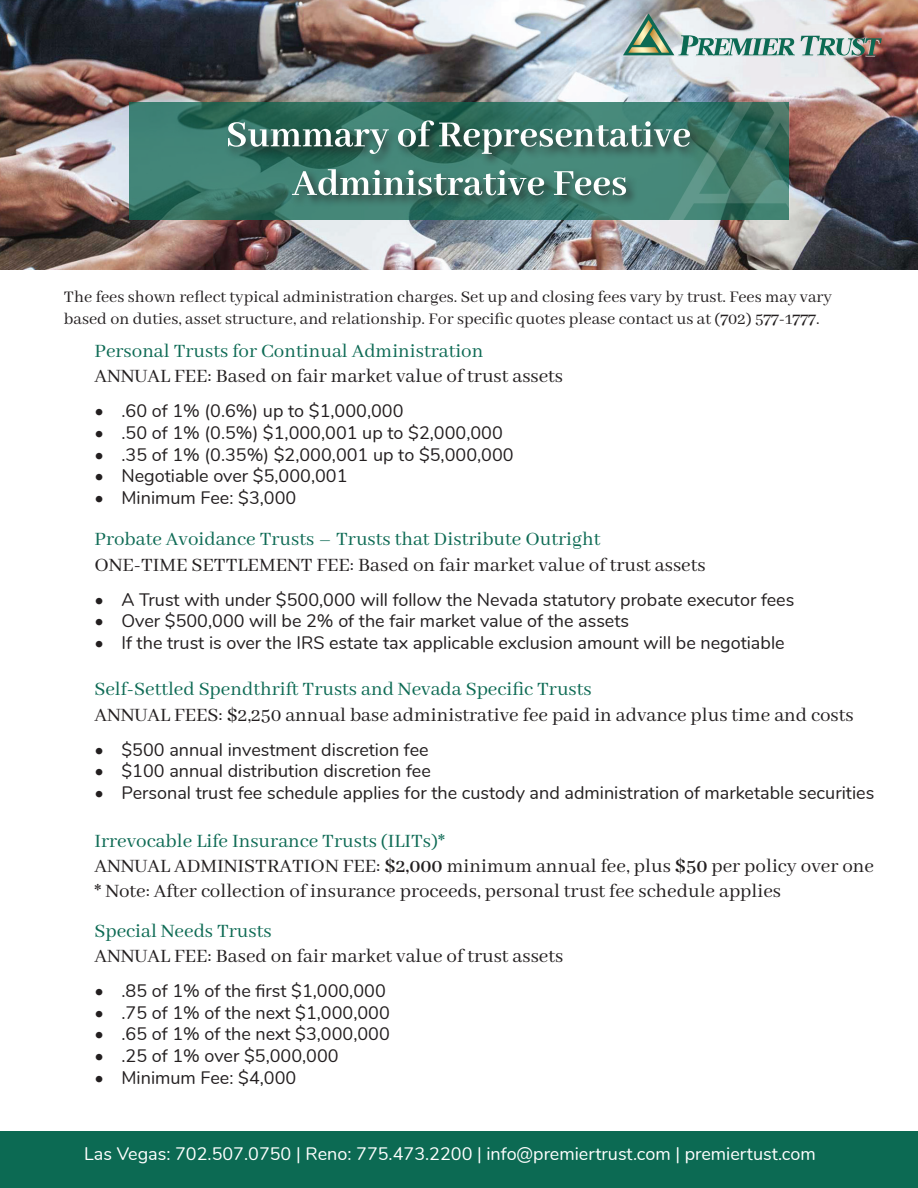
<style>
.page{position:relative;width:918px;height:1188px;background:#fff}
.page>*{position:absolute;margin:0;border:0;box-sizing:border-box;transform-origin:0 0}
.t1{font:21px/25.2px "Abhaya Libre";color:#231f20}
.t2{font:21px "Abhaya Libre";color:#0d6a54}
.t3{font:21px "Abhaya Libre";color:#0c6a53}
.t4{font:18px "Nunito";color:#231f20}
.t5{font:18px/21.6px "Abhaya Libre";color:#231f20}
.t6{font:18px "Nunito";color:#fff}
.s1{color:#0d6a54}
.s2{color:#0c6a53}
.s3{font-weight:600}
</style>
<div class="page">
<img style="left:0;top:0;width:918px;height:270px">
<svg style="left:129px;top:102px;width:438px;height:118px;background:#367667"></svg>
<div style="left:225px;top:118px;width:477px;height:48px;background:#231f20;opacity:.75"></div>
<svg style="left:228px;top:120px;width:339px;height:34px;background:#5c867c"></svg>
<div style="left:290px;top:167px;width:348px;height:41px;background:#231f20;opacity:.75"></div>
<svg style="left:292px;top:169px;width:275px;height:26px"></svg>
<img style="left:567px;top:102px;width:223px;height:118px">
<img style="left:621px;top:13px;width:261px;height:44px">
<div style="left:0;top:1132px;width:918px;height:56px;background:#0c6a53"></div>
<p class="t5" style="left:64px;top:287px;width:770px">The fees shown reflect typical administration charges. Set up and closing fees vary by trust. Fees may vary based on duties, asset structure, and relationship. For specific quotes please contact us at (702) 577-1777.</p>
<p class="t2" style="left:94px;top:340px;width:391px">Personal Trusts for Continual Administration</p>
<p class="t1" style="left:94px;top:364px;width:470px">ANNUAL FEE: Based on fair market value of trust assets</p>
<p class="t4" style="left:94px;top:398px;width:311px">• .60 of 1% (0.6%) up to $1,000,000</p>
<p class="t4" style="left:94px;top:420px;width:410px">• .50 of 1% (0.5%) $1,000,001 up to $2,000,000</p>
<p class="t4" style="left:94px;top:441px;width:421px">• .35 of 1% (0.35%) $2,000,001 up to $5,000,000</p>
<p class="t4" style="left:94px;top:463px;width:255px">• Negotiable over $5,000,001</p>
<p class="t4" style="left:94px;top:484px;width:203px">• Minimum Fee: $3,000</p>
<p class="t1" style="left:94px;top:528px;width:613px"><span class="s1">Probate Avoidance Trusts –</span> <span class="s2">Trusts that Distribute Outright<br></span>ONE-TIME SETTLEMENT FEE: Based on fair market value of trust assets</p>
<p class="t4" style="left:94px;top:586px;width:701px">• A Trust with under $500,000 will follow the Nevada statutory probate executor fees</p>
<p class="t4" style="left:94px;top:608px;width:536px">• Over $500,000 will be 2% of the fair market value of the assets</p>
<p class="t4" style="left:94px;top:629px;width:692px">• If the trust is over the IRS estate tax applicable exclusion amount will be negotiable</p>
<p class="t1" style="left:94px;top:677px;width:761px"><span class="s1">Self-Settled Spendthrift Trusts</span> <span class="s2">and Nevada Specific Trusts<br></span>ANNUAL FEES: $2,250 annual base administrative fee paid in advance plus time and costs</p>
<p class="t4" style="left:94px;top:736px;width:336px">• $500 annual investment discretion fee</p>
<p class="t4" style="left:94px;top:758px;width:338px">• $100 annual distribution discretion fee</p>
<p class="t4" style="left:94px;top:779px;width:781px">• Personal trust fee schedule applies for the custody and administration of marketable securities</p>
<p class="t1" style="left:94px;top:829px;width:781px"><span class="s1">Irrevocable Life Insurance Trusts (ILITs)*<br></span>ANNUAL ADMINISTRATION FEE: <span class="s3">$2,000</span> minimum annual fee, plus <span class="s3">$50</span> per policy over one * Note: After collection of insurance proceeds, personal trust fee schedule applies</p>
<p class="t3" style="left:94px;top:919px;width:179px">Special Needs Trusts</p>
<p class="t1" style="left:94px;top:944px;width:470px">ANNUAL FEE: Based on fair market value of trust assets</p>
<p class="t4" style="left:94px;top:978px;width:293px">• .85 of 1% of the first $1,000,000</p>
<p class="t4" style="left:94px;top:999px;width:297px">• .75 of 1% of the next $1,000,000</p>
<p class="t4" style="left:94px;top:1021px;width:297px">• .65 of 1% of the next $3,000,000</p>
<p class="t4" style="left:94px;top:1042px;width:246px">• .25 of 1% over $5,000,000</p>
<p class="t4" style="left:94px;top:1064px;width:203px">• Minimum Fee: $4,000</p>
<p class="t6" style="left:84px;top:1140px;width:733px">Las Vegas: 702.507.0750 | Reno: 775.473.2200 | info@premiertrust.com | premiertust.com</p>
</div>
